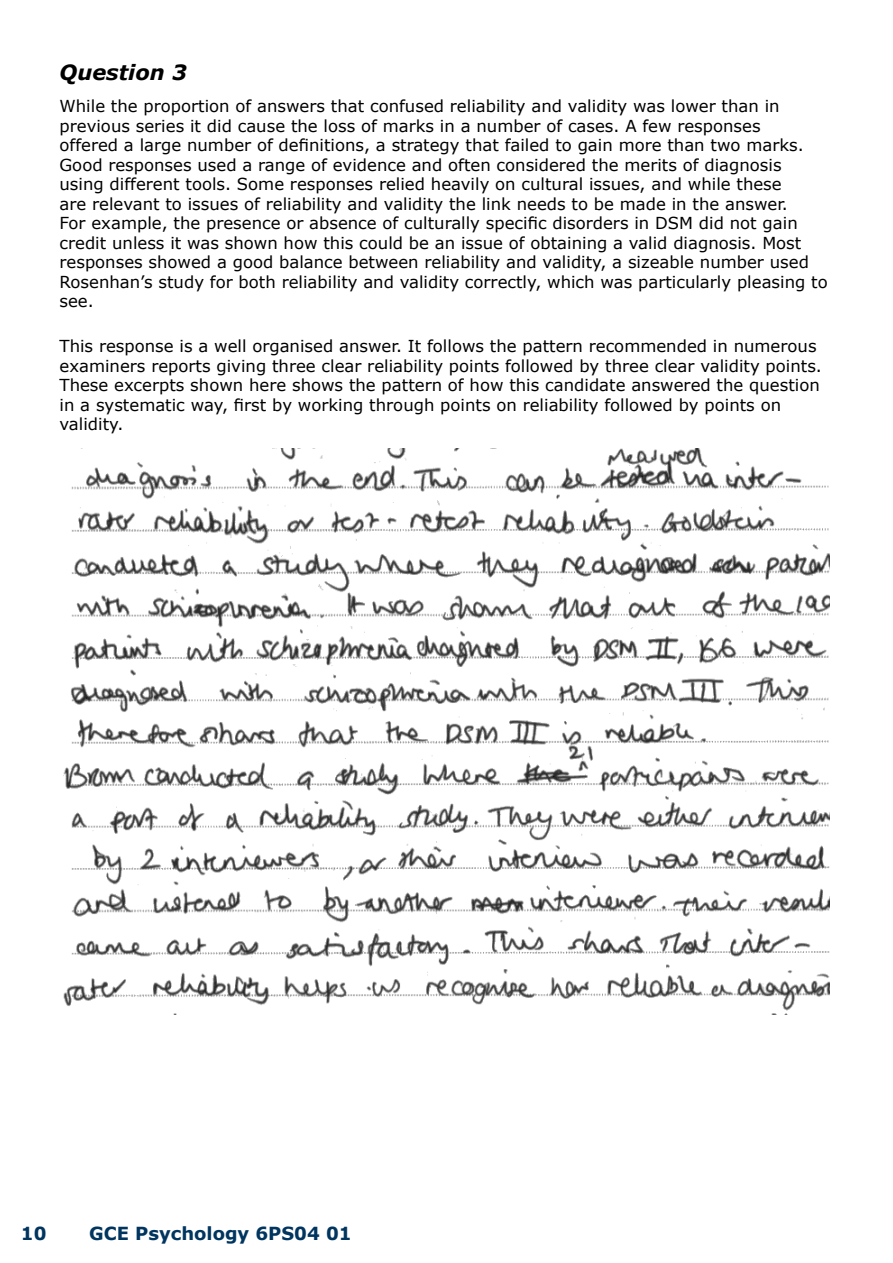
<style>
.page{position:relative;width:893px;height:1263px;background:#fff}
.page>*{position:absolute;margin:0;border:0;box-sizing:border-box;transform-origin:0 0}
.t1{font:italic 700 21px "Verdana";color:#000}
.t2{font:700 18px "Verdana";color:#00355f}
.t3{font:16.5px/19.5px "Verdana";color:#000}
</style>
<div class="page">
<img style="left:64px;top:449px;width:765px;height:565px">
<p class="t1" style="left:60px;top:57px;width:129px">Question 3</p>
<p class="t3" style="left:60px;top:96px;width:770px">While the proportion of answers that confused reliability and validity was lower than in previous series it did cause the loss of marks in a number of cases. A few responses<br>offered a large number of definitions, a strategy that failed to gain more than two marks.<br>Good responses used a range of evidence and often considered the merits of diagnosis using different tools. Some responses relied heavily on cultural issues, and while these<br>are relevant to issues of reliability and validity the link needs to be made in the answer.<br>For example, the presence or absence of culturally specific disorders in DSM did not gain credit unless it was shown how this could be an issue of obtaining a valid diagnosis. Most responses showed a good balance between reliability and validity, a sizeable number used Rosenhan’s study for both reliability and validity correctly, which was particularly pleasing to see.</p>
<p class="t3" style="left:60px;top:336px;width:764px">This response is a well organised answer. It follows the pattern recommended in numerous examiners reports giving three clear reliability points followed by three clear validity points.<br>These excerpts shown here shows the pattern of how this candidate answered the question in a systematic way, first by working through points on reliability followed by points on validity.</p>
<p class="t2" style="left:21px;top:1221px;width:27px">10</p>
<p class="t2" style="left:89px;top:1221px;width:264px">GCE Psychology 6PS04 01</p>
</div>
